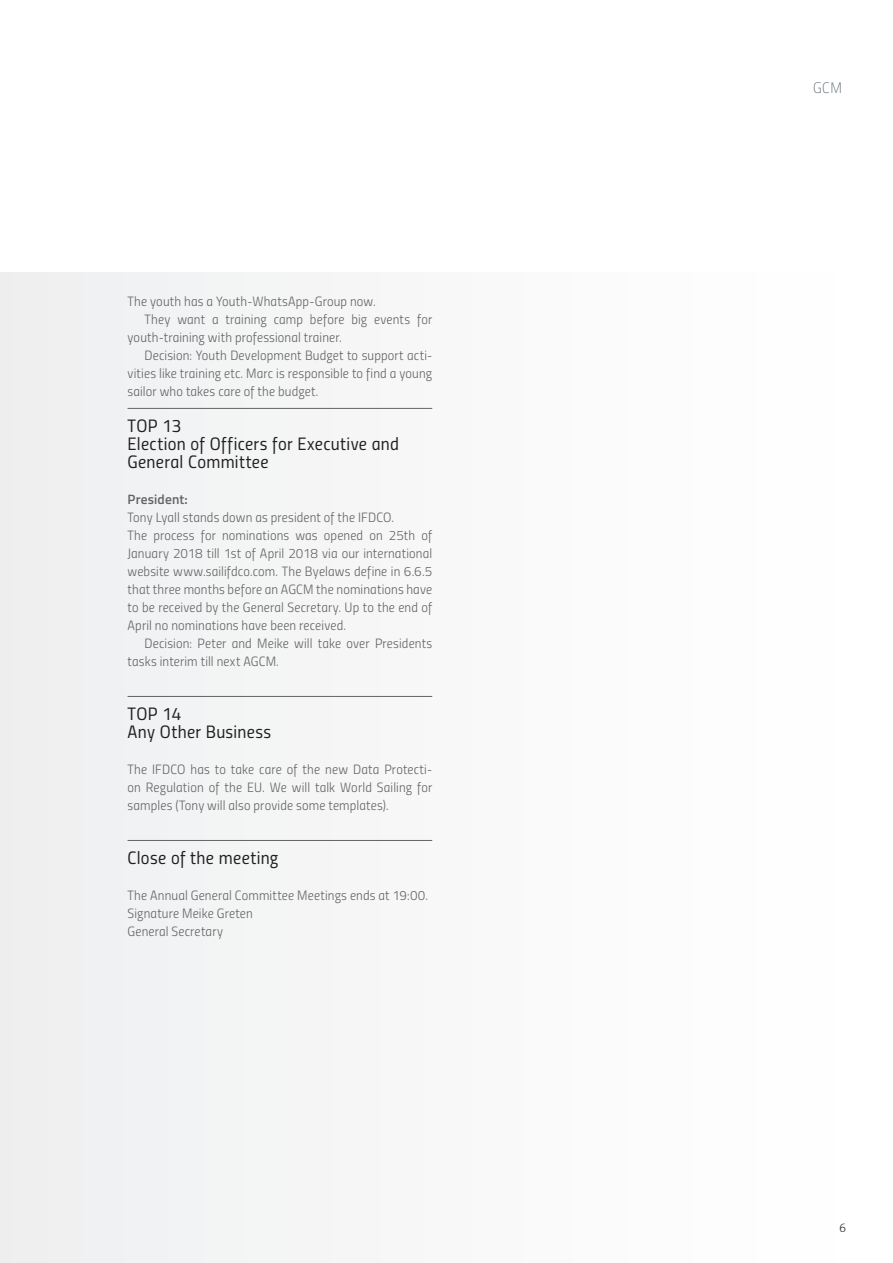
<style>
.page{position:relative;width:893px;height:1263px;background:#fff}
.page>*{position:absolute;margin:0;border:0;box-sizing:border-box;transform-origin:0 0}
.t1{font:18px/18px "Titillium Regular Upright";letter-spacing:.015em;color:#231f20}
.t2{font:15px "Titillium Thin Upright";color:#45555f}
.t3{font:13.5px/18px "Titillium Light Upright";letter-spacing:.01em;color:#636366}
.t4{font:600 13.5px "Titillium";letter-spacing:.01em;color:#636366}
.t5{font:300 12px "The Sans";color:#312f30}
</style>
<div class="page">
<div style="left:0;top:272px;width:893px;height:991px;background:#f8f8f9"></div>
<hr style="left:128px;top:408px;width:304px;height:1px;background:#636366">
<hr style="left:128px;top:696px;width:304px;height:1px;background:#636366">
<hr style="left:128px;top:840px;width:304px;height:1px;background:#636366">
<p class="t3" style="left:128px;top:292px;width:250px">The youth has a Youth-WhatsApp-Group now.</p>
<p class="t3" style="left:145px;top:310px;width:289px">They want a training camp before big events for</p>
<p class="t3" style="left:128px;top:328px;width:216px">youth-training with professional trainer.</p>
<p class="t3" style="left:145px;top:346px;width:289px">Decision: Youth Development Budget to support acti-</p>
<p class="t3" style="left:128px;top:364px;width:306px">vities like training etc. Marc is responsible to find a young</p>
<p class="t3" style="left:128px;top:382px;width:192px">sailor who takes care of the budget.</p>
<h1 class="t1" style="left:128px;top:416px;width:273px">TOP 13<br>Election of Officers for Executive and<br>General Committee</h1>
<p class="t4" style="left:128px;top:489px;width:62px">President:</p>
<p class="t3" style="left:128px;top:508px;width:306px">Tony Lyall stands down as president of the IFDCO.<br>The process for nominations was opened on 25th of January 2018 till 1st of April 2018 via our international website www.sailifdco.com. The Byelaws define in 6.6.5 that three months before an AGCM the nominations have to be received by the General Secretary. Up to the end of April no nominations have been received.</p>
<p class="t3" style="left:128px;top:634px;width:306px;text-indent:17px">Decision: Peter and Meike will take over Presidents tasks interim till next AGCM.</p>
<h1 class="t1" style="left:128px;top:704px;width:145px">TOP 14<br>Any Other Business</h1>
<p class="t3" style="left:128px;top:760px;width:306px;text-align:justify">The IFDCO has to take care of the new Data Protecti&shy;on Regulation of the EU. We will talk World Sailing for samples (Tony will also provide some templates).</p>
<h1 class="t1" style="left:128px;top:848px;width:152px">Close of the meeting</h1>
<p class="t3" style="left:128px;top:886px;width:302px">The Annual General Committee Meetings ends at 19:00.<br>Signature Meike Greten<br>General Secretary</p>
<p class="t2" style="left:813px;top:77px;width:30px">GCM</p>
<p class="t5" style="left:839px;top:1218px;width:8px">6</p>
</div>
